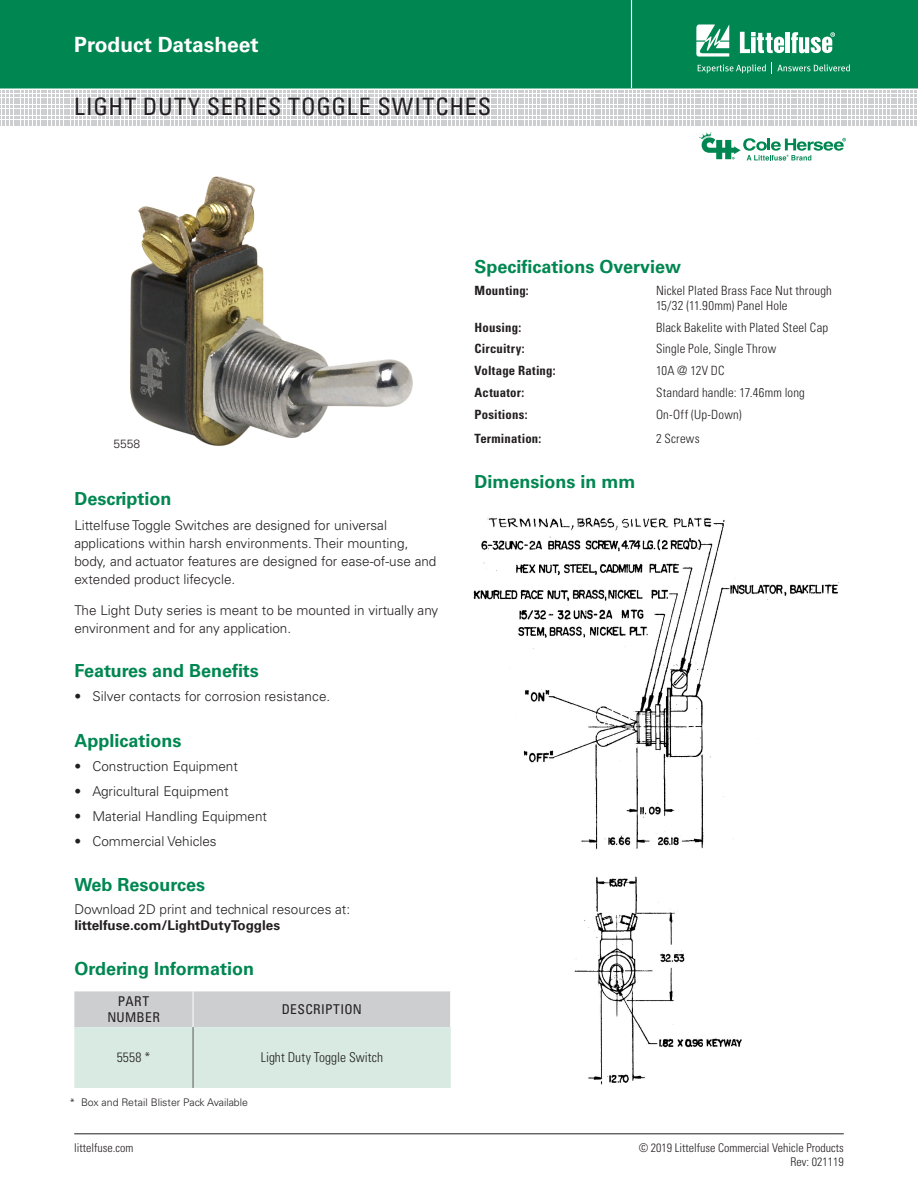
<style>
.page{position:relative;width:918px;height:1188px;background:#fff}
.page>*{position:absolute;margin:0;border:0;box-sizing:border-box;transform-origin:0 0}
.Head_Large{font:condensed 24px "Univers LT Std";letter-spacing:.04em;color:#231f20}
.t1{font:700 21px "Univers LT Std";color:#fff}
.Green_Subheads{font:700 18px "Univers LT Std";color:#008751}
.Specifications{font:700 18px "Univers LT Std";color:#008751}
.Body_text{font:300 13.5px/18px "Univers LT Std";color:#231f20}
.Chart_Body{font:300 condensed 13.5px "Univers LT Std";letter-spacing:.005em;color:#231f20}
.Chart_Body-2{font:condensed 13.5px "Univers LT Std";letter-spacing:.025em;color:#231f20}
.Specifications-2{font:300 condensed 12.75px/15px "Univers LT Std";letter-spacing:.015em;color:#231f20}
.Specifications-3{font:700 condensed 12.75px "Univers LT Std";letter-spacing:.015em;color:#231f20}
.t2{font:300 condensed 12px/13.5px "Univers LT Std";color:#231f20;text-align:right}
.t3{font:300 12px "Univers LT Std";color:#231f20}
.t4{font:300 10.5px "Univers LT Std";color:#231f20}
.s1{font-weight:700}
</style>
<div class="page">
<div style="left:0;top:0;width:918px;height:88px;background:#008751"></div>
<hr style="left:631px;top:0;width:1px;height:88px;background:#fff">
<hr style="left:74px;top:1134px;width:770px;height:1px;background:#231f20">
<svg style="left:0;top:91px;width:917px;height:35px"></svg>
<svg style="left:696px;top:24px;width:33px;height:33px"></svg>
<hr style="left:786px;top:32px;width:4px;height:21px;background:#fff">
<svg style="left:791px;top:32px;width:44px;height:21px"></svg>
<svg style="left:740px;top:32px;width:44px;height:21px"></svg>
<svg style="left:698px;top:64px;width:68px;height:9px"></svg>
<svg style="left:772px;top:63px;width:78px;height:11px"></svg>
<img style="left:473px;top:517px;width:366px;height:333px">
<svg style="left:699px;top:132px;width:147px;height:29px"></svg>
<svg style="left:74px;top:991px;width:377px;height:97px;background:#d4dfda"></svg>
<hr style="left:193px;top:991px;width:1px;height:36px;background:#fff">
<hr style="left:450px;top:991px;width:1px;height:36px;background:#fff">
<hr style="left:193px;top:1027px;width:1px;height:61px;background:#57585a">
<img style="left:574px;top:876px;width:168px;height:209px">
<img style="left:130px;top:176px;width:283px;height:270px">
<h2 class="t1" style="left:74px;top:32px;width:186px">Product Datasheet</h2>
<p class="Head_Large" style="left:74px;top:92px;width:418px">LIGHT DUTY SERIES TOGGLE SWITCHES</p>
<p class="t3" style="left:113px;top:437px;width:28px">5558</p>
<p class="Green_Subheads" style="left:74px;top:488px;width:99px">Description</p>
<p class="Body_text" style="left:74px;top:516px;width:364px">Littelfuse Toggle Switches are designed for universal applications within harsh environments. Their mounting, body, and actuator features are designed for ease-of-use and extended product lifecycle.</p>
<p class="Body_text" style="left:74px;top:602px;width:365px">The Light Duty series is meant to be mounted in virtually any environment and for any application.</p>
<p class="Green_Subheads" style="left:74px;top:660px;width:186px">Features and Benefits</p>
<p class="Body_text" style="left:74px;top:687px;width:257px">• Silver contacts for corrosion resistance.</p>
<p class="Specifications" style="left:74px;top:730px;width:109px">Applications</p>
<p class="Body_text" style="left:74px;top:758px;width:165px">• Construction Equipment</p>
<p class="Body_text" style="left:74px;top:782px;width:156px">• Agricultural Equipment</p>
<p class="Body_text" style="left:74px;top:807px;width:194px">• Material Handling Equipment</p>
<p class="Body_text" style="left:74px;top:832px;width:144px">• Commercial Vehicles</p>
<p class="Green_Subheads" style="left:74px;top:874px;width:132px">Web Resources</p>
<p class="Body_text" style="left:74px;top:901px;width:277px;line-height:16.5px">Download 2D print and technical resources at: <span class="s1">littelfuse.com/LightDutyToggles</span></p>
<p class="Green_Subheads" style="left:74px;top:959px;width:181px">Ordering Information</p>
<p class="Chart_Body-2" style="left:118px;top:993px;width:33px">PART</p>
<p class="Chart_Body-2" style="left:107px;top:1009px;width:54px">NUMBER</p>
<p class="Chart_Body-2" style="left:282px;top:1001px;width:82px">DESCRIPTION</p>
<p class="Chart_Body" style="left:117px;top:1050px;width:35px">5558 *</p>
<p class="Chart_Body" style="left:261px;top:1050px;width:124px">Light Duty Toggle Switch</p>
<p class="t4" style="left:69px;top:1096px;width:180px">* Box and Retail Blister Pack Available</p>
<p class="t2" style="left:74px;top:1141px;width:61px">littelfuse.com</p>
<p class="Green_Subheads" style="left:475px;top:256px;width:208px">Specifications Overview</p>
<p class="Specifications-3" style="left:475px;top:282px;width:56px">Mounting:</p>
<p class="Specifications-2" style="left:656px;top:283px;width:177px">Nickel Plated Brass Face Nut through<br>15/32 (11.90mm) Panel Hole</p>
<p class="Specifications-3" style="left:475px;top:319px;width:48px">Housing:</p>
<p class="Specifications-2" style="left:656px;top:320px;width:174px">Black Bakelite with Plated Steel Cap</p>
<p class="Specifications-3" style="left:475px;top:341px;width:52px">Circuitry:</p>
<p class="Specifications-2" style="left:656px;top:341px;width:122px">Single Pole, Single Throw</p>
<p class="Specifications-3" style="left:475px;top:363px;width:83px">Voltage Rating:</p>
<p class="Specifications-2" style="left:656px;top:363px;width:70px">10A @ 12V DC</p>
<p class="Specifications-3" style="left:475px;top:384px;width:51px">Actuator:</p>
<p class="Specifications-2" style="left:656px;top:385px;width:150px">Standard handle: 17.46mm long</p>
<p class="Specifications-3" style="left:475px;top:406px;width:55px">Positions:</p>
<p class="Specifications-2" style="left:656px;top:407px;width:87px">On-Off (Up-Down)</p>
<p class="Specifications-3" style="left:475px;top:431px;width:68px">Termination:</p>
<p class="Specifications-2" style="left:656px;top:431px;width:45px">2 Screws</p>
<p class="Specifications" style="left:475px;top:471px;width:162px">Dimensions in mm</p>
<p class="t2" style="left:639px;top:1141px;width:207px">© 2019 Littelfuse Commercial Vehicle Products<br>Rev: 021119</p>
</div>
